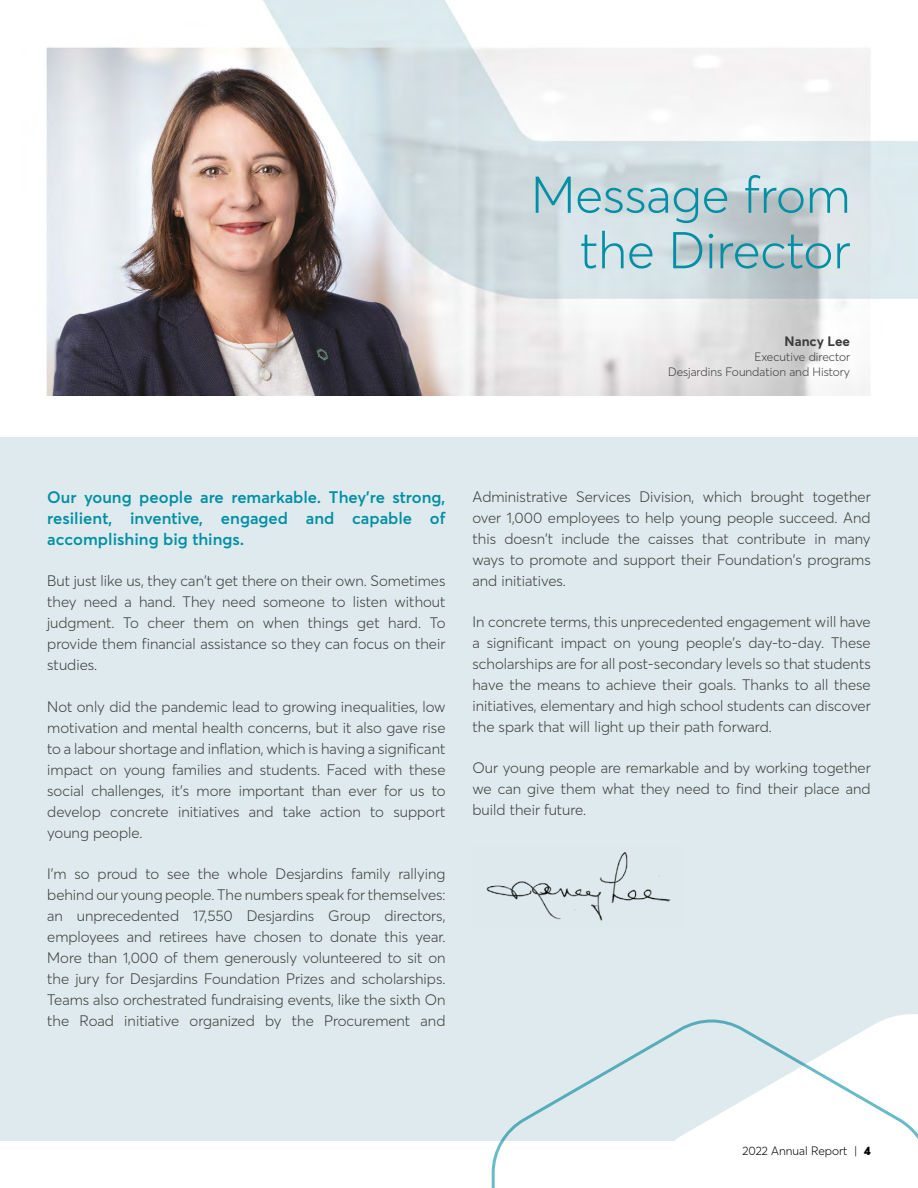
<style>
.page{position:relative;width:918px;height:1188px;background:#fff}
.page>*{position:absolute;margin:0;border:0;box-sizing:border-box;transform-origin:0 0}
.t1{font:300 51px/55.5px "Desjardins Sans";color:#008fa4;text-align:right}
.t2{font:600 16.5px/21px "Desjardins Sans";color:#008fa4;text-align:justify}
.t3{font:300 15px/21px "Desjardins Sans";color:#3c3c3b;text-align:justify}
.t4{font:700 13.5px "Desjardins Sans";color:#3c3c3b}
.t5{font:300 12px/15px "Desjardins Sans";color:#3c3c3b;text-align:right}
.t6{font:300 12px "Desjardins Sans";color:#000}
.s1{font-weight:900}
</style>
<div class="page">
<div style="left:0;top:437px;width:918px;height:704px;background:#deeaed"></div>
<svg style="left:491px;top:1018px;width:427px;height:170px"></svg>
<img style="left:46px;top:0;width:872px;height:395px">
<img style="left:486px;top:852px;width:185px;height:69px">
<h1 class="t1" style="left:531px;top:167px;width:321px">Message from the Director</h1>
<p class="t4" style="left:785px;top:333px;width:67px">Nancy Lee</p>
<p class="t5" style="left:668px;top:349px;width:184px">Executive director<br>Desjardins Foundation and History</p>
<p class="t2" style="left:47px;top:487px;width:400px">Our young people are remarkable. They're strong, resilient, inventive, engaged and capable of accomplishing big things.</p>
<p class="t3" style="left:47px;top:571px;width:400px">But just like us, they can't get there on their own. Sometimes they need a hand. They need someone to listen without judgment. To cheer them on when things get hard. To provide them financial assistance so they can focus on their studies.</p>
<p class="t3" style="left:47px;top:696px;width:400px">Not only did the pandemic lead to growing inequalities, low motivation and mental health concerns, but it also gave rise to a labour shortage and inflation, which is having a significant impact on young families and students. Faced with these social challenges, it's more important than ever for us to develop concrete initiatives and take action to support young people.</p>
<p class="t3" style="left:47px;top:863px;width:400px">I'm so proud to see the whole Desjardins family rallying behind our young people. The numbers speak for themselves: an unprecedented 17,550 Desjardins Group directors, employees and retirees have chosen to donate this year.<br>More than 1,000 of them generously volunteered to sit on the jury for Desjardins Foundation Prizes and scholarships.<br>Teams also orchestrated fundraising events, like the sixth On the Road initiative organized by the Procurement and</p>
<p class="t3" style="left:472px;top:486px;width:400px">Administrative Services Division, which brought together over 1,000 employees to help young people succeed. And this doesn't include the caisses that contribute in many ways to promote and support their Foundation's programs and initiatives.</p>
<p class="t3" style="left:473px;top:611px;width:400px">In concrete terms, this unprecedented engagement will have a significant impact on young people's day-to-day. These scholarships are for all post-secondary levels so that students have the means to achieve their goals. Thanks to all these initiatives, elementary and high school students can discover the spark that will light up their path forward.</p>
<p class="t3" style="left:473px;top:758px;width:400px">Our young people are remarkable and by working together we can give them what they need to find their place and build their future.</p>
<p class="t6" style="left:743px;top:1144px;width:130px">2022 Annual Report | <span class="s1">4</span></p>
</div>
